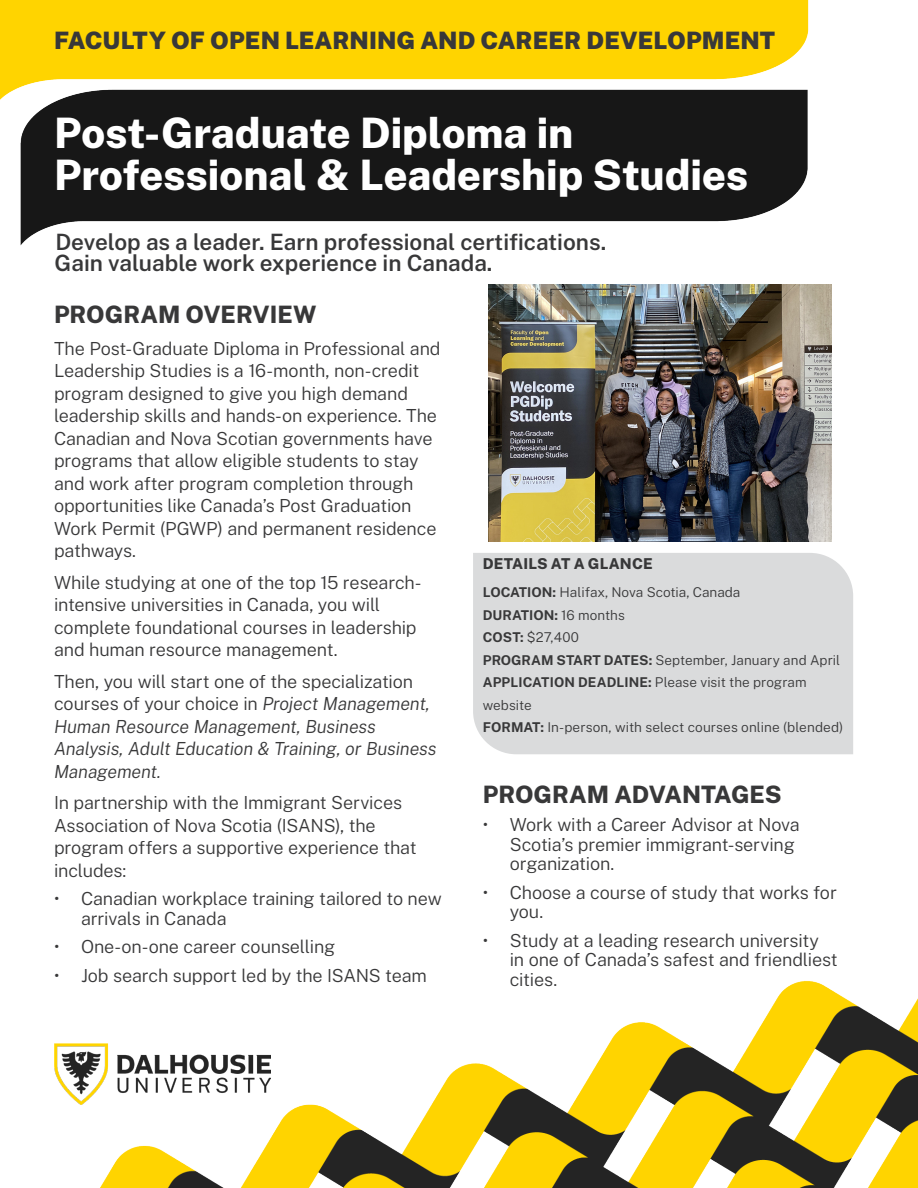
<style>
.page{position:relative;width:918px;height:1188px;background:#fff}
.page>*{position:absolute;margin:0;border:0;box-sizing:border-box;transform-origin:0 0}
._01_Title{font:800 42px/42px "Public Sans";letter-spacing:-.005em;color:#fff}
._01_Title-2{font:900 24px "Public Sans";color:#383839}
._03_Body{font:800 24px "Public Sans";letter-spacing:-.005em;color:#383839}
.t1{font:600 22.5px "Public Sans";color:#383839}
._03_Body-2{font:300 18px/22.5px "Public Sans";letter-spacing:-.01em;color:#383839}
._03_Body-3{font:italic 300 18px/22.5px "Public Sans";letter-spacing:-.01em;color:#383839}
._03_Body-4{font:800 15px "Public Sans";letter-spacing:.01em;color:#383839}
._03_Body-5{font:300 13.5px/22.5px "Public Sans";letter-spacing:.005em;color:#383839}
.s1{font-style:normal}
.s2{font-weight:700}
</style>
<div class="page">
<img style="left:79px;top:981px;width:839px;height:207px">
<div style="left:0;top:0;width:809px;height:100px;background:#ffd400"></div>
<div style="left:473px;top:553px;width:380px;height:201px;background:#dadbdc"></div>
<img style="left:54px;top:1043px;width:217px;height:61px">
<img style="left:4px;top:76px;width:805px;height:170px">
<img style="left:489px;top:285px;width:342px;height:256px">
<p class="_01_Title-2" style="left:54px;top:21px;width:723px">FACULTY OF OPEN LEARNING AND CAREER DEVELOPMENT</p>
<p class="_01_Title" style="left:54px;top:108px;width:696px">Post-Graduate Diploma in<br>Professional &amp; Leadership Studies</p>
<p class="t1" style="left:55px;top:226px;width:552px">Develop as a leader. Earn professional certifications.</p>
<p class="t1" style="left:55px;top:247px;width:439px">Gain valuable work experience in Canada.</p>
<p class="_03_Body" style="left:54px;top:297px;width:264px">PROGRAM OVERVIEW</p>
<p class="_03_Body-2" style="left:54px;top:336px;width:388px">The Post-Graduate Diploma in Professional and Leadership Studies is a 16-month, non-credit program designed to give you high demand leadership skills and hands-on experience. The Canadian and Nova Scotian governments have programs that allow eligible students to stay and work after program completion through opportunities like Canada’s Post Graduation Work Permit (PGWP) and permanent residence pathways.</p>
<p class="_03_Body-2" style="left:54px;top:570px;width:369px">While studying at one of the top 15 research&shy;intensive universities in Canada, you will complete foundational courses in leadership and human resource management.</p>
<p class="_03_Body-3" style="left:54px;top:669px;width:384px"><span class="s1">Then, you will start one of the specialization courses of your choice in</span> Project Management, Human Resource Management, Business Analysis, Adult Education &amp; Training, or Business Management.</p>
<p class="_03_Body-2" style="left:54px;top:791px;width:364px">In partnership with the Immigrant Services Association of Nova Scotia (ISANS), the program offers a supportive experience that includes:</p>
<p class="_03_Body-2" style="left:81px;top:888px;width:362px;line-height:19.5px;text-indent:-27px">• Canadian workplace training tailored to new arrivals in Canada</p>
<p class="_03_Body-2" style="left:54px;top:935px;width:283px">• One-on-one career counselling</p>
<p class="_03_Body-2" style="left:54px;top:963px;width:374px">• Job search support led by the ISANS team</p>
<p class="_03_Body-4" style="left:483px;top:552px;width:171px">DETAILS AT A GLANCE</p>
<p class="_03_Body-5" style="left:483px;top:580px;width:362px"><span class="s2">LOCATION:</span> Halifax, Nova Scotia, Canada<br><span class="s2">DURATION:</span> 16 months<br><span class="s2">COST:</span> $27,400<br><span class="s2">PROGRAM START DATES:</span> September, January and April <span class="s2">APPLICATION DEADLINE:</span> Please visit the program website<br><span class="s2">FORMAT:</span> In-person, with select courses online (blended)</p>
<p class="_03_Body" style="left:483px;top:776px;width:300px">PROGRAM ADVANTAGES</p>
<p class="_03_Body-2" style="left:510px;top:814px;width:291px;line-height:19.5px;text-indent:-27px">• Work with a Career Advisor at Nova<br>Scotia’s premier immigrant-serving organization.</p>
<p class="_03_Body-2" style="left:510px;top:881px;width:329px;line-height:19.5px;text-indent:-27px">• Choose a course of study that works for you.</p>
<p class="_03_Body-2" style="left:510px;top:929px;width:330px;line-height:19.5px;text-indent:-27px">• Study at a leading research university in one of Canada’s safest and friendliest cities.</p>
</div>
